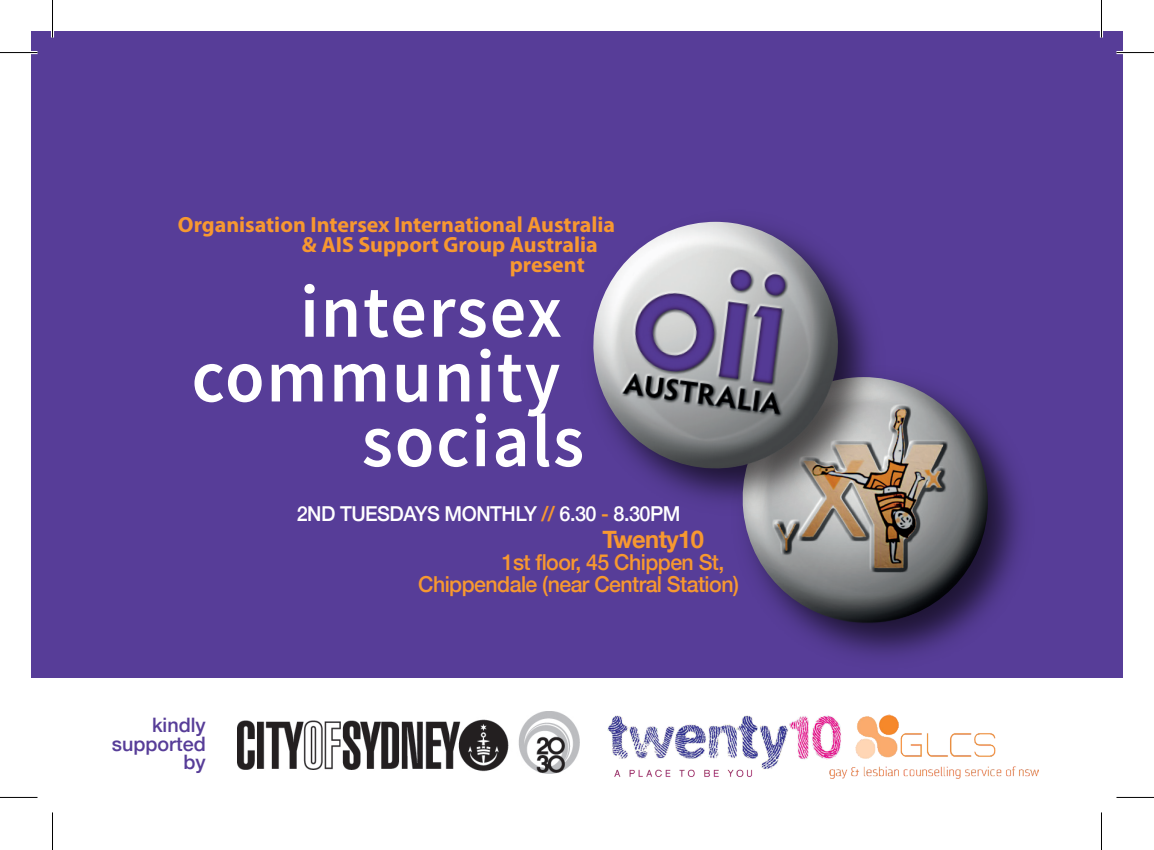
<style>
.page{position:relative;width:1154px;height:850px;background:#fff}
.page>*{position:absolute;margin:0;border:0;box-sizing:border-box;transform-origin:0 0}
.t1{font:600 74.5px "Source Sans Pro";letter-spacing:.025em;color:#fff}
.t2{font:700 24.5px "Helvetica Neue";letter-spacing:-.025em;color:#f79830}
.t3{font:700 22px "Myriad Pro";color:#f79830}
.t4{font:500 22px/22px "Helvetica Neue";letter-spacing:-.025em;color:#f79830}
.t5{font:500 20.5px "Helvetica Neue";letter-spacing:-.025em;color:#fff}
.t6{font:500 20px/18.5px "Helvetica Neue";color:#573d98;text-align:right}
.s1{color:#f79830}
</style>
<div class="page">
<div style="left:31px;top:31px;width:1092px;height:672px;background:#573d98"></div>
<img style="left:741px;top:377px;width:253px;height:251px">
<img style="left:654px;top:221px;width:260px;height:326px">
<img style="left:593px;top:222px;width:253px;height:254px">
<div style="left:31px;top:677px;width:1092px;height:141px;background:#fff"></div>
<img style="left:237px;top:711px;width:343px;height:61px">
<img style="left:608px;top:714px;width:431px;height:64px">
<hr style="left:0;top:51px;width:38px;height:3px;background:#fff">
<hr style="left:1116px;top:51px;width:38px;height:3px;background:#fff">
<hr style="left:51px;top:0;width:3px;height:38px;background:#fff">
<hr style="left:1100px;top:0;width:3px;height:38px;background:#fff">
<hr style="left:0;top:52px;width:38px;height:1px;background:#000">
<hr style="left:1116px;top:52px;width:38px;height:1px;background:#000">
<hr style="left:0;top:796px;width:38px;height:1px;background:#000">
<hr style="left:1116px;top:796px;width:38px;height:1px;background:#000">
<hr style="left:52px;top:0;width:1px;height:38px;background:#000">
<hr style="left:52px;top:812px;width:1px;height:37px;background:#000">
<hr style="left:1101px;top:0;width:1px;height:38px;background:#000">
<hr style="left:1101px;top:812px;width:1px;height:37px;background:#000">
<p class="t3" style="left:178px;top:210px;width:439px">Organisation Intersex International Australia</p>
<p class="t3" style="left:302px;top:230px;width:297px">&amp; AIS Support Group Australia</p>
<p class="t3" style="left:510px;top:250px;width:76px">present</p>
<p class="t1" style="left:300px;top:265px;width:263px">intersex</p>
<p class="t1" style="left:191px;top:329px;width:370px">community</p>
<p class="t1" style="left:362px;top:394px;width:224px">socials</p>
<p class="t5" style="left:297px;top:497px;width:385px">2ND TUESDAYS MONTHLY <span class="s1">//</span> 6.30 <span class="s1">-</span> 8.30PM</p>
<p class="t2" style="left:602px;top:520px;width:103px">Twenty10</p>
<p class="t4" style="left:418px;top:550px;width:322px;text-indent:84px">1st floor, 45 Chippen St,<br>Chippendale (near Central Station)</p>
<p class="t6" style="left:112px;top:714px;width:96px">kindly supported by</p>
</div>
